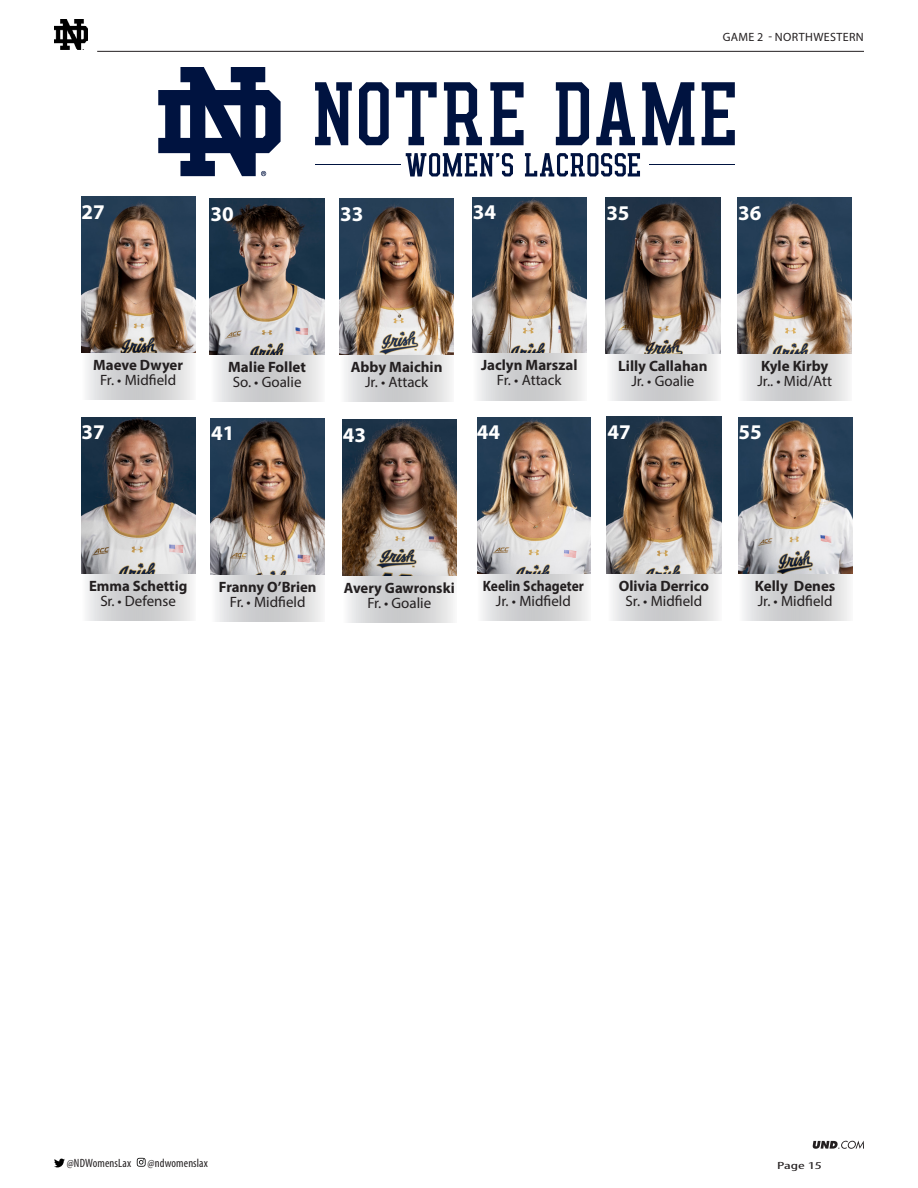
<style>
.page{position:relative;width:918px;height:1188px;background:#fff}
.page>*{position:absolute;margin:0;border:0;box-sizing:border-box;transform-origin:0 0}
.t1{font:700 21px "Myriad Pro";color:#fff}
.t2{font:15px "Myriad Pro";color:#231f20}
.t3{font:700 15px "Myriad Pro";color:#231f20}
.t4{font:700 15px "Myriad Pro";color:#231f20;scale:.9 1}
.t5{font:condensed 12px "Myriad Pro";letter-spacing:.01em;color:#231f20}
.t6{font:12px "Myriad Pro";letter-spacing:.035em;color:#231f20}
.t7{font:condensed 10.5px "Myriad Pro";color:#231f20;scale:1.75 1}
</style>
<div class="page">
<svg style="left:54px;top:1159px;width:11px;height:8px"></svg>
<svg style="left:137px;top:1158px;width:9px;height:9px"></svg>
<img style="left:54px;top:20px;width:34px;height:30px">
<hr style="left:97px;top:51px;width:767px;height:1px;background:#231f20">
<svg style="left:812px;top:1141px;width:52px;height:8px"></svg>
<svg style="left:210px;top:354px;width:114px;height:48px;background:#d7d8d9"></svg>
<img style="left:210px;top:199px;width:114px;height:155px">
<svg style="left:611px;top:354px;width:106px;height:47px;background:#d7d7d8"></svg>
<svg style="left:743px;top:354px;width:106px;height:47px;background:#d7d7d8"></svg>
<img style="left:606px;top:198px;width:114px;height:156px">
<img style="left:738px;top:198px;width:114px;height:156px">
<svg style="left:81px;top:573px;width:114px;height:47px;background:#d8d8d9"></svg>
<svg style="left:477px;top:573px;width:114px;height:47px;background:#d7d8d9"></svg>
<svg style="left:607px;top:573px;width:114px;height:47px;background:#d8d8d9"></svg>
<svg style="left:738px;top:573px;width:114px;height:47px;background:#d8d8d9"></svg>
<img style="left:81px;top:417px;width:114px;height:156px">
<img style="left:477px;top:417px;width:114px;height:156px">
<img style="left:607px;top:417px;width:114px;height:156px">
<img style="left:738px;top:417px;width:114px;height:156px">
<svg style="left:340px;top:354px;width:114px;height:48px;background:#d8d8d9"></svg>
<img style="left:340px;top:199px;width:114px;height:155px">
<svg style="left:158px;top:67px;width:123px;height:109px"></svg>
<svg style="left:315px;top:82px;width:37px;height:63px"></svg>
<svg style="left:359px;top:82px;width:30px;height:63px"></svg>
<svg style="left:396px;top:82px;width:41px;height:63px"></svg>
<svg style="left:444px;top:82px;width:38px;height:63px"></svg>
<svg style="left:490px;top:82px;width:34px;height:63px"></svg>
<svg style="left:556px;top:82px;width:33px;height:63px"></svg>
<svg style="left:596px;top:82px;width:39px;height:63px"></svg>
<svg style="left:642px;top:82px;width:52px;height:63px"></svg>
<svg style="left:702px;top:82px;width:33px;height:63px"></svg>
<hr style="left:315px;top:164px;width:86px;height:1px;background:#001340">
<hr style="left:649px;top:164px;width:86px;height:1px;background:#001340">
<svg style="left:406px;top:153px;width:107px;height:24px"></svg>
<svg style="left:525px;top:153px;width:115px;height:24px"></svg>
<svg style="left:86px;top:353px;width:107px;height:47px;background:#d7d7d9"></svg>
<img style="left:81px;top:197px;width:114px;height:156px">
<svg style="left:477px;top:353px;width:107px;height:47px;background:#d7d7d9"></svg>
<img style="left:472px;top:197px;width:114px;height:156px">
<svg style="left:211px;top:574px;width:114px;height:47px;background:#d8d8da"></svg>
<img style="left:211px;top:418px;width:114px;height:156px">
<svg style="left:342px;top:575px;width:115px;height:47px;background:#d8d8d9"></svg>
<img style="left:342px;top:420px;width:115px;height:155px">
<p class="t6" style="left:723px;top:29px;width:143px">GAME 2 - NORTHWESTERN</p>
<p class="t1" style="left:82px;top:198px;width:25px">27</p>
<p class="t1" style="left:211px;top:200px;width:25px">30</p>
<p class="t1" style="left:340px;top:200px;width:25px">33</p>
<p class="t1" style="left:473px;top:198px;width:25px">34</p>
<p class="t1" style="left:606px;top:199px;width:25px">35</p>
<p class="t1" style="left:738px;top:199px;width:25px">36</p>
<p class="t3" style="left:93px;top:355px;width:91px">Maeve Dwyer</p>
<p class="t2" style="left:100px;top:371px;width:78px">Fr. • Midfield</p>
<p class="t3" style="left:228px;top:357px;width:79px">Malie Follet</p>
<p class="t2" style="left:233px;top:373px;width:70px">So. • Goalie</p>
<p class="t3" style="left:351px;top:357px;width:93px">Abby Maichin</p>
<p class="t2" style="left:365px;top:373px;width:65px">Jr. • Attack</p>
<p class="t3" style="left:481px;top:356px;width:98px">Jaclyn Marszal</p>
<p class="t2" style="left:497px;top:371px;width:66px">Fr. • Attack</p>
<p class="t3" style="left:618px;top:356px;width:91px">Lilly Callahan</p>
<p class="t2" style="left:631px;top:372px;width:65px">Jr. • Goalie</p>
<p class="t3" style="left:761px;top:356px;width:69px">Kyle Kirby</p>
<p class="t2" style="left:757px;top:372px;width:76px">Jr.. • Mid/Att</p>
<p class="t1" style="left:82px;top:418px;width:25px">37</p>
<p class="t1" style="left:477px;top:418px;width:25px">44</p>
<p class="t1" style="left:607px;top:418px;width:25px">47</p>
<p class="t1" style="left:739px;top:418px;width:25px">55</p>
<p class="t1" style="left:211px;top:420px;width:25px">41</p>
<p class="t1" style="left:343px;top:421px;width:25px">43</p>
<p class="t3" style="left:89px;top:576px;width:100px">Emma Schettig</p>
<p class="t2" style="left:100px;top:591px;width:77px">Sr. • Defense</p>
<p class="t3" style="left:219px;top:577px;width:99px">Franny O’Brien</p>
<p class="t2" style="left:230px;top:592px;width:77px">Fr. • Midfield</p>
<p class="t3" style="left:344px;top:578px;width:112px">Avery Gawronski</p>
<p class="t2" style="left:367px;top:594px;width:65px">Fr. • Goalie</p>
<p class="t4" style="left:483px;top:576px;width:114px">Keelin Schageter</p>
<p class="t2" style="left:496px;top:591px;width:76px">Jr. • Midfield</p>
<p class="t3" style="left:619px;top:576px;width:92px">Olivia Derrico</p>
<p class="t2" style="left:626px;top:591px;width:78px">Sr. • Midfield</p>
<p class="t3" style="left:755px;top:576px;width:82px">Kelly Denes</p>
<p class="t2" style="left:758px;top:591px;width:76px">Jr. • Midfield</p>
<p class="t5" style="left:67px;top:1155px;width:66px">@NDWomensLax</p>
<p class="t5" style="left:148px;top:1155px;width:62px">@ndwomenslax</p>
<p class="t7" style="left:777px;top:1159px;width:27px">Page 15</p>
</div>
